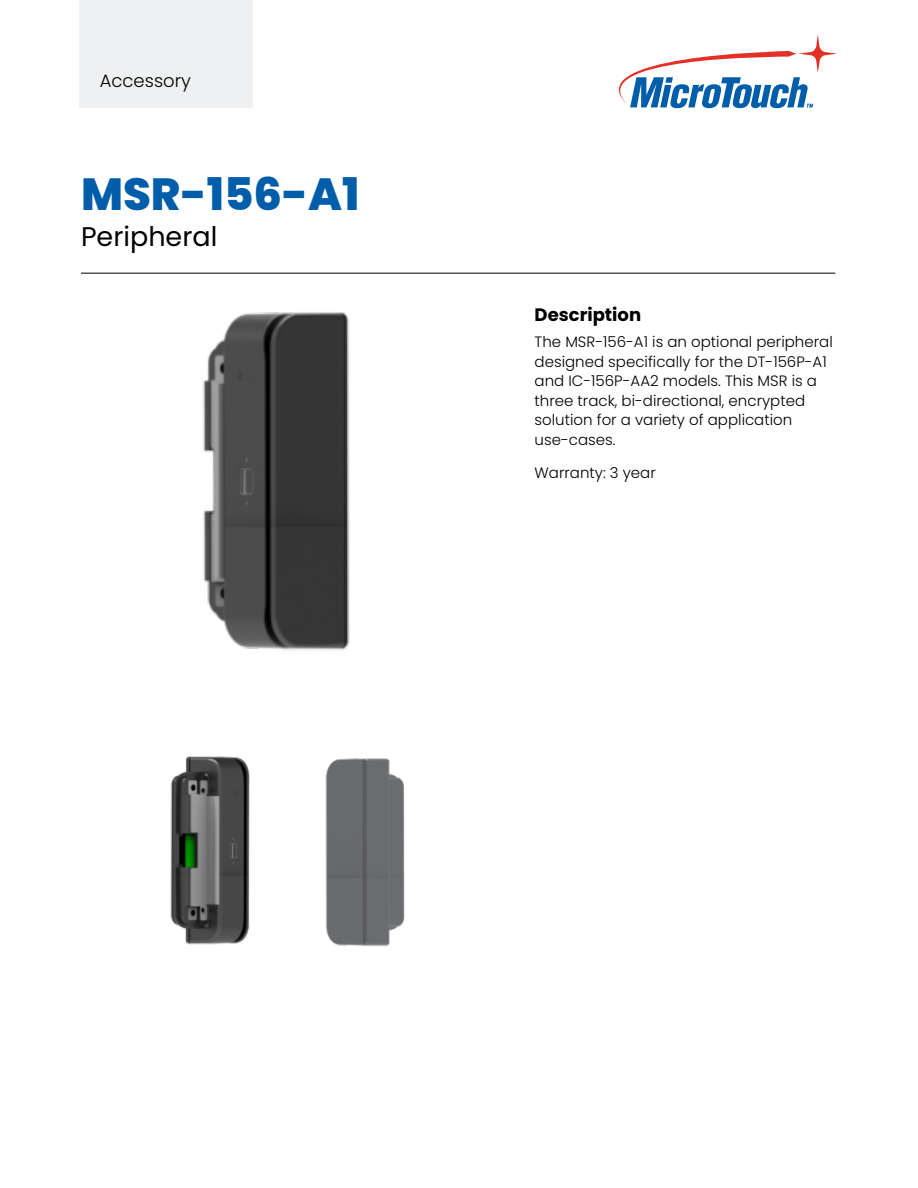
<style>
.page{position:relative;width:918px;height:1188px;background:#fff}
.page>*{position:absolute;margin:0;border:0;box-sizing:border-box;transform-origin:0 0}
.Product_Model{font:800 45px "Poppins";color:#005daa}
.Product_Type{font:27px "Poppins";color:#000}
.Body_Head{font:700 18px "Poppins";color:#000}
.Series{font:300 18px "Poppins";color:#000}
.Body{font:300 15px/19.5px "Poppins";color:#000}
</style>
<div class="page">
<svg style="left:618px;top:35px;width:219px;height:73px"></svg>
<hr style="left:81px;top:273px;width:754px;height:1px;background:#000">
<div style="left:80px;top:0;width:173px;height:108px;background:#eff0f1"></div>
<img style="left:203px;top:312px;width:147px;height:339px">
<img style="left:325px;top:758px;width:80px;height:189px">
<img style="left:170px;top:756px;width:80px;height:189px">
<p class="Series" style="left:100px;top:71px;width:93px">Accessory</p>
<p class="Product_Model" style="left:81px;top:168px;width:280px">MSR-156-A1</p>
<p class="Product_Type" style="left:81px;top:221px;width:138px">Peripheral</p>
<p class="Body_Head" style="left:535px;top:304px;width:108px">Description</p>
<p class="Body" style="left:535px;top:332px;width:300px">The MSR-156-A1 is an optional peripheral designed specifically for the DT-156P-A1 and IC-156P-AA2 models. This MSR is a three track, bi-directional, encrypted solution for a variety of application use-cases.</p>
<p class="Body" style="left:535px;top:463px;width:123px">Warranty: 3 year</p>
</div>
